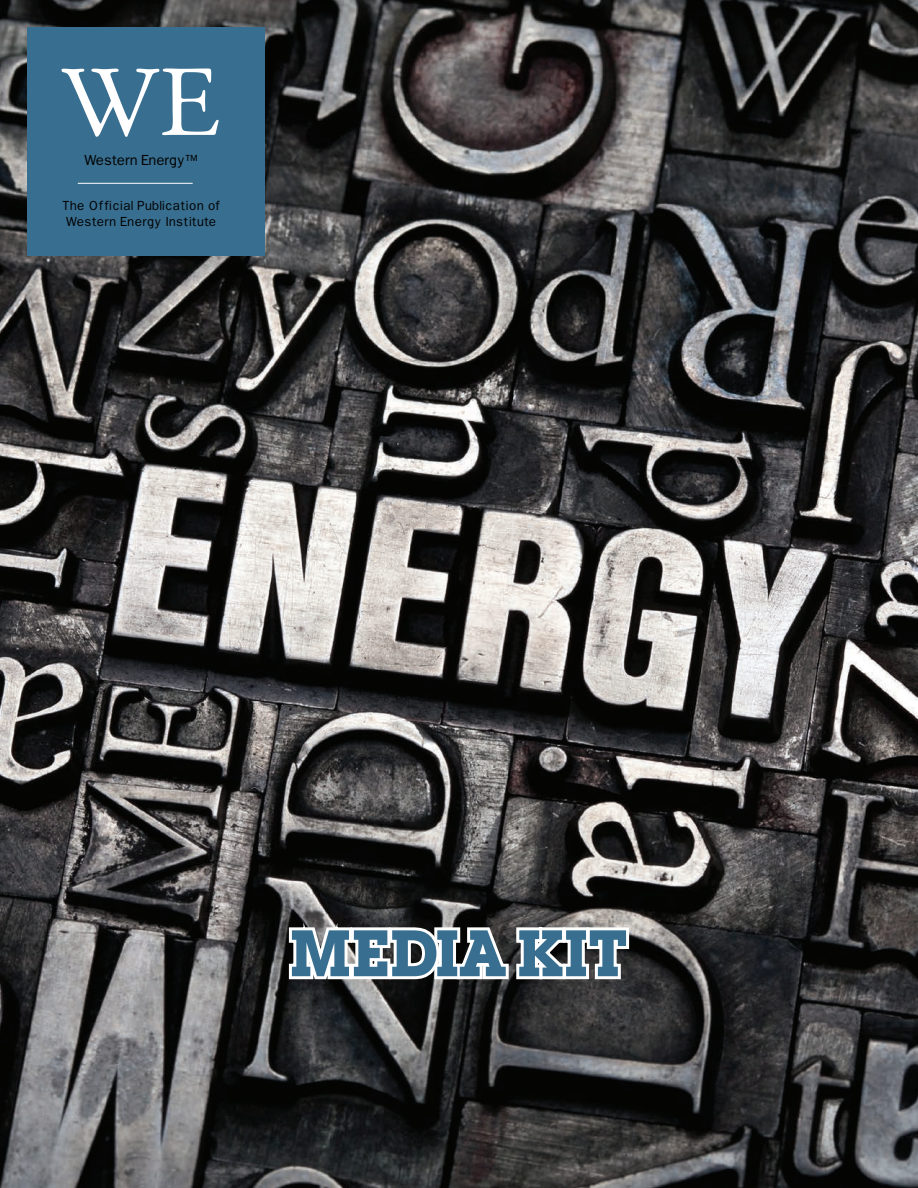
<style>
.page{position:relative;width:918px;height:1188px;background:#fff}
.page>*{position:absolute;margin:0;border:0;box-sizing:border-box;transform-origin:0 0}
.t1{font:90.9px "Day Roman";color:#fff}
.t2{font:700 64.5px "Lubalin Graph IT Cby BT";letter-spacing:-.01em;color:#386e8f}
.t3{font:14.7px "Nonserif";color:#010101}
.t4{font:13.2px/15.9px "Nonserif";letter-spacing:.03em;color:#010101}
</style>
<div class="page">
<img style="left:0;top:0;width:918px;height:1188px">
<div style="left:27px;top:27px;width:238px;height:229px;background:#386e8f"></div>
<hr style="left:78px;top:183px;width:114px;height:1px;background:#fff">
<svg style="left:286px;top:903px;width:346px;height:80px"></svg>
<h1 class="t1" style="left:61px;top:43px;width:161px">W E</h1>
<p class="t3" style="left:85px;top:151px;width:115px">Western Energy™</p>
<p class="t4" style="left:63px;top:197px;width:159px">The Official Publication of<br>Western Energy Institute</p>
<h2 class="t2" style="left:290px;top:914px;width:340px">MEDIA KIT</h2>
</div>
